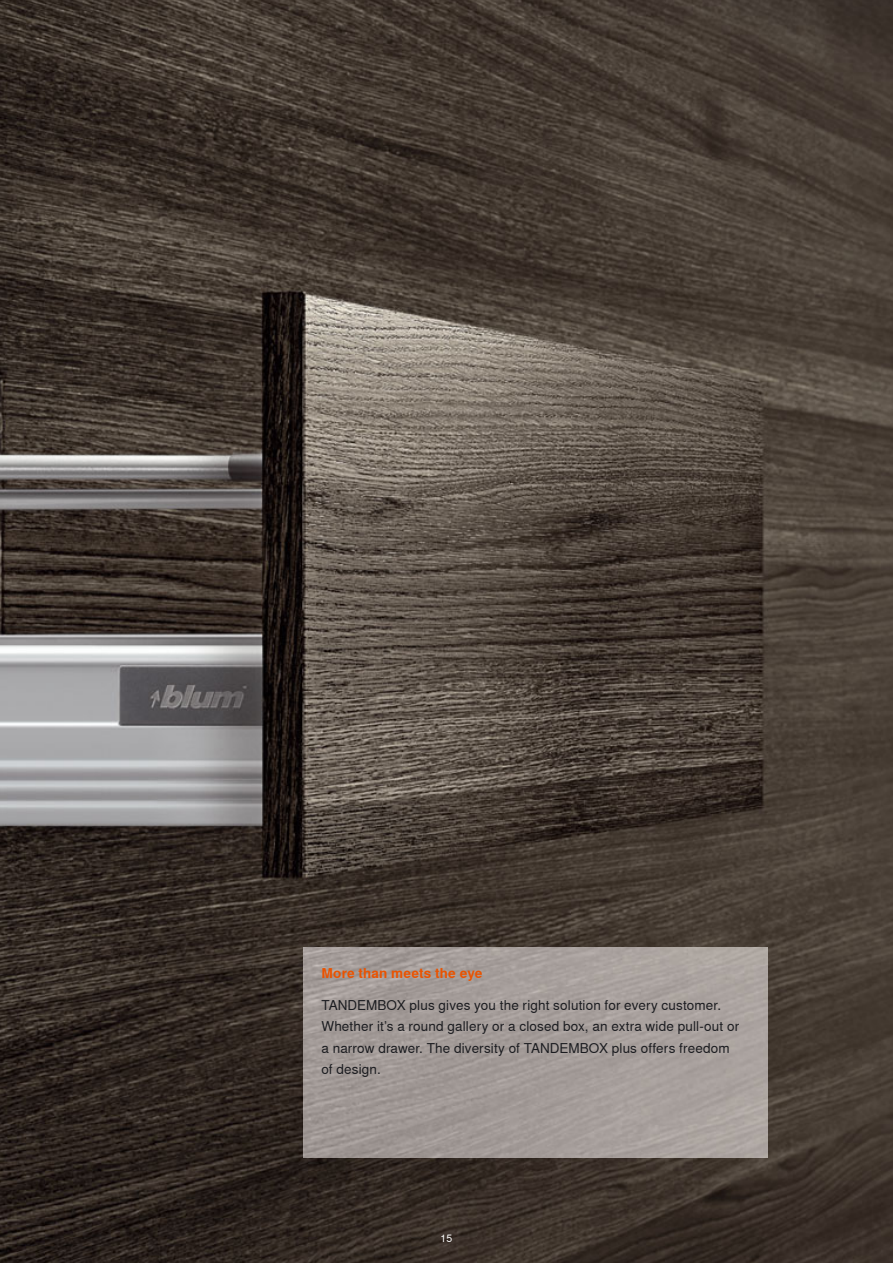
<style>
.page{position:relative;width:893px;height:1263px;background:#fff}
.page>*{position:absolute;margin:0;border:0;box-sizing:border-box;transform-origin:0 0}
.t1{font:13.5px/21px "Nimbus Sans Global";letter-spacing:.01em;color:#1b1c20}
.t2{font:700 13.5px "Nimbus Sans Global";letter-spacing:.015em;color:#ea5300}
.t3{font:10.5px "Nimbus Sans Global";color:#fff}
</style>
<div class="page">
<img style="left:0;top:0;width:893px;height:1263px">
<img style="left:304px;top:947px;width:464px;height:211px">
<p class="t2" style="left:321px;top:965px;width:163px">More than meets the eye</p>
<p class="t1" style="left:321px;top:995px;width:419px">TANDEMBOX plus gives you the right solution for every customer.<br>Whether it’s a round gallery or a closed box, an extra wide pull-out or a narrow drawer. The diversity of TANDEMBOX plus offers freedom of design.</p>
<p class="t3" style="left:441px;top:1232px;width:13px">15</p>
</div>
